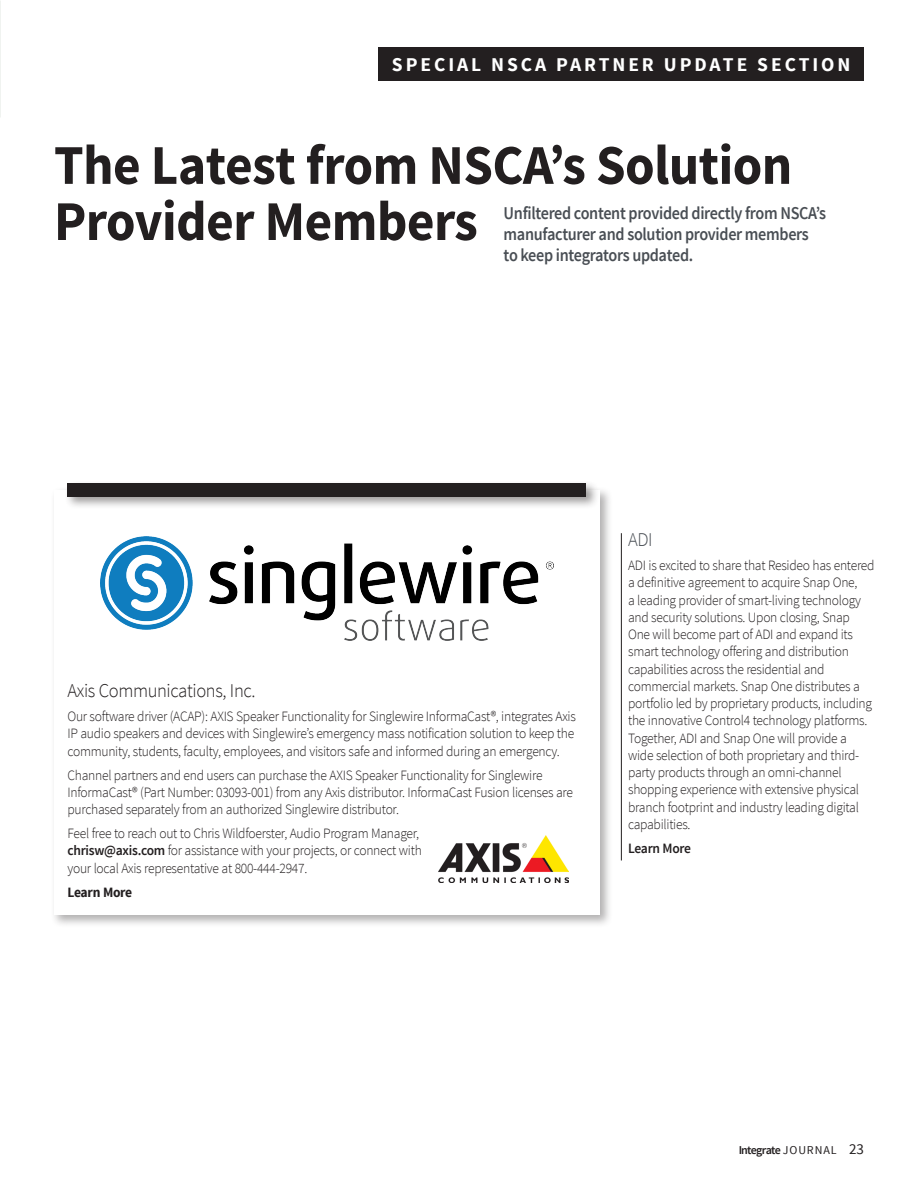
<style>
.page{position:relative;width:918px;height:1188px;background:#fff}
.page>*{position:absolute;margin:0;border:0;box-sizing:border-box;transform-origin:0 0}
.t1{font:700 56.1px/56.1px "Source Sans Pro";letter-spacing:-.01em;color:#231f20;scale:.95 1}
.t2{font:700 19.5px "Source Sans Pro";letter-spacing:.15em;color:#fff}
.t3{font:300 19.5px "Source Sans Pro";letter-spacing:-.02em;color:#231f20;scale:.95 1}
.t4{font:300 19.5px "Source Sans Pro";color:#494e54;scale:.95 1}
.t5{font:600 18px/21px "Source Sans Pro";letter-spacing:-.02em;color:#494e54;scale:.9 1}
.t6{font:300 14.25px/17.2px "Source Sans Pro";letter-spacing:-.02em;color:#231f20;scale:.95 1}
.t7{font:600 14.25px "Source Sans Pro";letter-spacing:-.02em;color:#231f20;scale:.95 1}
.t8{font:700 14.25px "Source Sans Pro";letter-spacing:-.02em;color:#231f20;scale:.95 1}
.t9{font:600 12px "Source Sans Pro";letter-spacing:-.065em;color:#231f20}
.s1{font-weight:600}
.s2{font-weight:400}
.s3{font-weight:400;font-size:15px}
</style>
<div class="page">
<div style="left:378px;top:47px;width:486px;height:34px;background:#231f20"></div>
<hr style="left:621px;top:533px;width:1px;height:327px;background:#231f20">
<div style="left:51px;top:487px;width:562px;height:441px;background:#231f20;opacity:.35"></div>
<div style="left:54px;top:490px;width:546px;height:425px;background:#fff"></div>
<div style="left:64px;top:480px;width:535px;height:30px;background:#231f20;opacity:.45"></div>
<div style="left:68px;top:483px;width:518px;height:14px;background:#231f20"></div>
<img style="left:439px;top:836px;width:129px;height:46px">
<img style="left:100px;top:537px;width:454px;height:103px">
<p class="t2" style="left:392px;top:52px;width:460px">SPECIAL NSCA PARTNER UPDATE SECTION</p>
<p class="t1" style="left:54px;top:139px;width:779px">The Latest from NSCA’s Solution<br>Provider Members</p>
<p class="t5" style="left:504px;top:203px;width:360px">Unfiltered content provided directly from NSCA’s manufacturer and solution provider members to keep integrators updated.</p>
<p class="t3" style="left:68px;top:679px;width:199px">Axis Communications, Inc.</p>
<p class="t6" style="left:68px;top:708px;width:537px">Our software driver (ACAP): AXIS Speaker Functionality for Singlewire InformaCast®, integrates Axis<br>IP audio speakers and devices with Singlewire’s emergency mass notification solution to keep the community, students, faculty, employees, and visitors safe and informed during an emergency.</p>
<p class="t6" style="left:68px;top:766px;width:534px">Channel partners and end users can purchase the AXIS Speaker Functionality for Singlewire<br>InformaCast® (Part Number: 03093-001) from any Axis distributor. InformaCast Fusion licenses are purchased separately from an authorized Singlewire distributor.</p>
<p class="t6" style="left:68px;top:825px;width:375px">Feel free to reach out to Chris Wildfoerster, Audio Program Manager, <span class="s1">chrisw@axis.com</span> for assistance with your projects, or connect with your local Axis representative at 800-444-2947.</p>
<p class="t8" style="left:68px;top:883px;width:70px">Learn More</p>
<p class="t4" style="left:628px;top:528px;width:27px">ADI</p>
<p class="t6" style="left:628px;top:557px;width:261px">ADI is excited to share that Resideo has entered a definitive agreement to acquire Snap One,<br>a leading provider of smart-living technology and security solutions. Upon closing, Snap One will become part of ADI and expand its smart technology offering and distribution capabilities across the residential and commercial markets. Snap One distributes a portfolio led by proprietary products, including the innovative Control4 technology platforms.<br>Together, ADI and Snap One will provide a wide selection of both proprietary and third&shy;party products through an omni-channel shopping experience with extensive physical branch footprint and industry leading digital capabilities.</p>
<p class="t7" style="left:628px;top:839px;width:68px">Learn More</p>
<p class="t9" style="left:739px;top:1143px;width:127px">Integrate <span class="s2">JOURNAL</span> <span class="s3">23</span></p>
</div>
